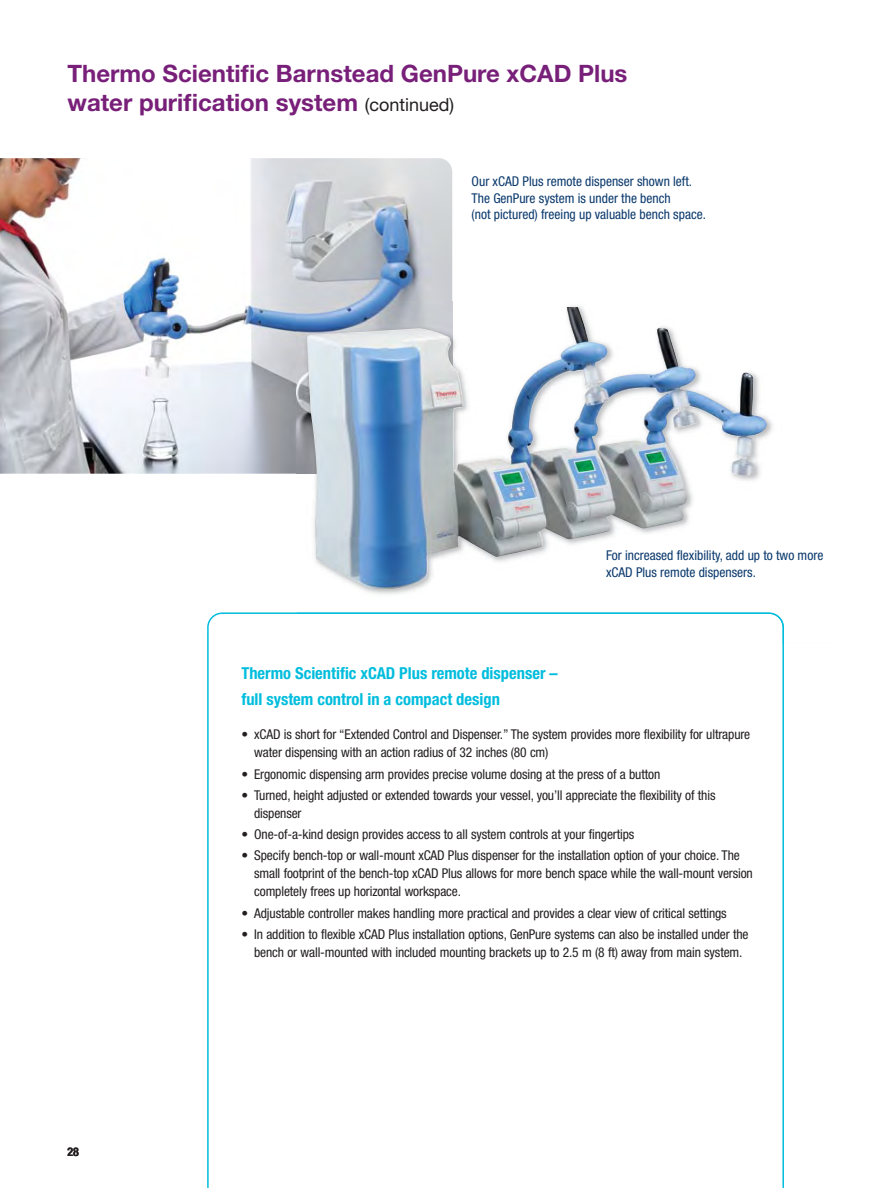
<style>
.page{position:relative;width:891px;height:1188px;background:#fff}
.page>*{position:absolute;margin:0;border:0;box-sizing:border-box;transform-origin:0 0}
.t1{font:700 24px/28.8px "Helvetica Neue LT Std";color:#782079}
.t2{font:700 condensed 16.5px/25.5px "Helvetica Neue LT Std";color:#00bddd}
.t3{font:condensed 13.5px/18px "Helvetica Neue LT Std";letter-spacing:-.01em;color:#231f20}
.t4{font:condensed 13.5px/16.2px "Helvetica Neue LT Std";color:#0a396d}
.t5{font:700 condensed 12px "Helvetica Neue LT Std";color:#231f20}
.s1{font-weight:400;font-size:18px;color:#231f20}
</style>
<div class="page">
<img style="left:0;top:158px;width:452px;height:316px">
<svg style="left:207px;top:612px;width:577px;height:576px"></svg>
<img style="left:364px;top:302px;width:409px;height:293px">
<img style="left:297px;top:302px;width:155px;height:172px">
<img style="left:297px;top:612px;width:487px;height:32px">
<img style="left:307px;top:307px;width:447px;height:283px">
<h1 class="t1" style="left:68px;top:61px;width:561px">Thermo Scientific Barnstead GenPure xCAD Plus water purification system <span class="s1">(continued)</span></h1>
<p class="t4" style="left:472px;top:175px;width:236px">Our xCAD Plus remote dispenser shown left.<br>The GenPure system is under the bench<br>(not pictured) freeing up valuable bench space.</p>
<p class="t4" style="left:606px;top:549px;width:219px">For increased flexibility, add up to two more xCAD Plus remote dispensers.</p>
<p class="t5" style="left:68px;top:1148px;width:13px">28</p>
<p class="t2" style="left:241px;top:662px;width:318px">Thermo Scientific xCAD Plus remote dispenser – full system control in a compact design</p>
<p class="t3" style="left:254px;top:727px;width:498px;text-indent:-13px">• xCAD is short for “Extended Control and Dispenser.” The system provides more flexibility for ultrapure water dispensing with an action radius of 32 inches (80 cm)</p>
<p class="t3" style="left:241px;top:766px;width:420px">• Ergonomic dispensing arm provides precise volume dosing at the press of a button</p>
<p class="t3" style="left:254px;top:787px;width:463px;text-indent:-13px">• Turned, height adjusted or extended towards your vessel, you’ll appreciate the flexibility of this dispenser</p>
<p class="t3" style="left:241px;top:827px;width:394px">• One-of-a-kind design provides access to all system controls at your fingertips</p>
<p class="t3" style="left:254px;top:848px;width:500px;text-indent:-13px">• Specify bench-top or wall-mount xCAD Plus dispenser for the installation option of your choice. The small footprint of the bench-top xCAD Plus allows for more bench space while the wall-mount version completely frees up horizontal workspace.</p>
<p class="t3" style="left:241px;top:905px;width:487px">• Adjustable controller makes handling more practical and provides a clear view of critical settings</p>
<p class="t3" style="left:241px;top:926px;width:509px;text-align:center">• In addition to flexible xCAD Plus installation options, GenPure systems can also be installed under the bench or wall-mounted with included mounting brackets up to 2.5 m (8 ft) away from main system.</p>
</div>
